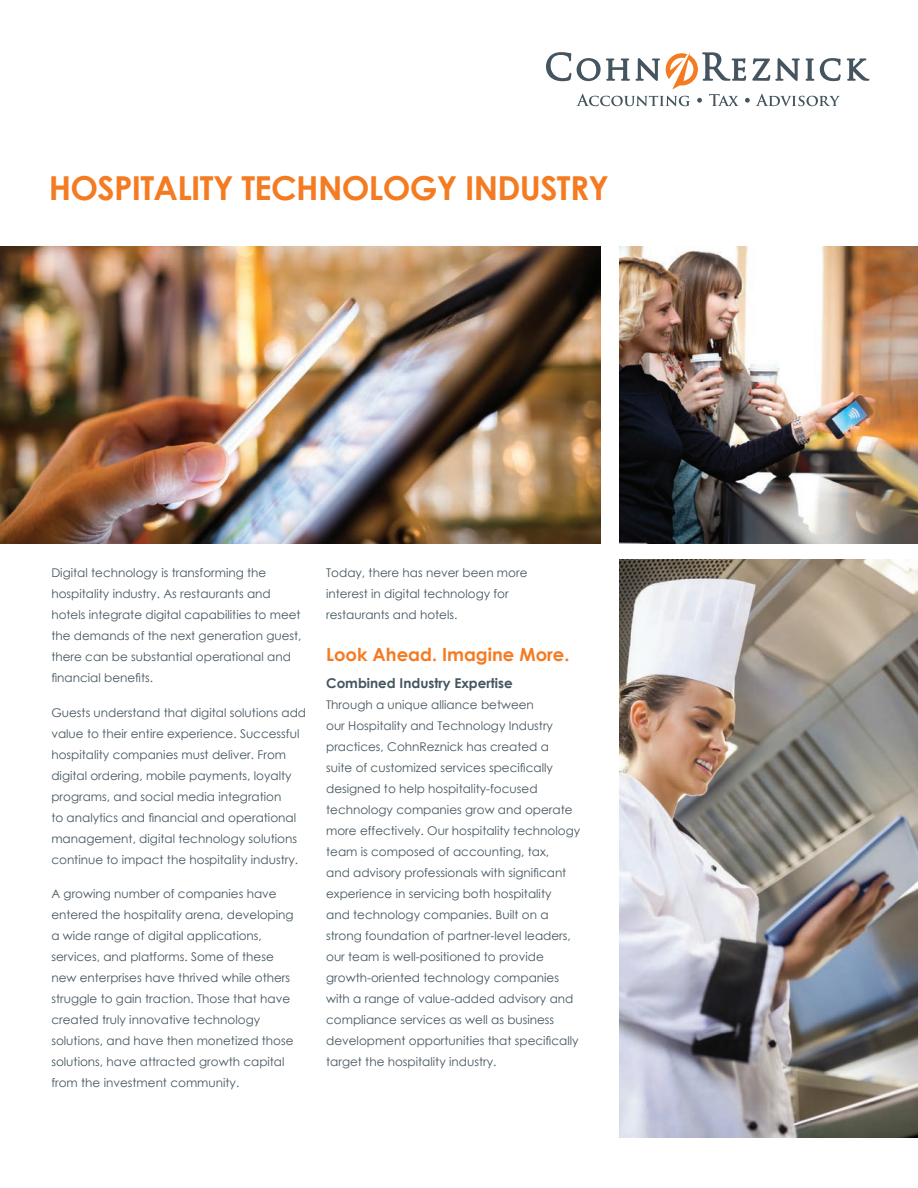
<style>
.page{position:relative;width:918px;height:1188px;background:#fff}
.page>*{position:absolute;margin:0;border:0;box-sizing:border-box;transform-origin:0 0}
.t1{font:700 33px "Century Gothic";letter-spacing:-.02em;color:#f47b21}
.t2{font:700 18px "Century Gothic";color:#f47b21}
.t3{font:700 13.5px "Century Gothic";color:#45555f}
.t4{font:12px/21px "Century Gothic";color:#45555f}
</style>
<div class="page">
<svg style="left:847px;top:58px;width:22px;height:23px"></svg>
<svg style="left:546px;top:52px;width:295px;height:54px"></svg>
<img style="left:0;top:247px;width:600px;height:296px">
<img style="left:620px;top:560px;width:298px;height:577px">
<img style="left:620px;top:247px;width:298px;height:296px">
<h1 class="t1" style="left:49px;top:163px;width:562px">HOSPITALITY TECHNOLOGY INDUSTRY</h1>
<p class="t4" style="left:51px;top:562px;width:252px">Digital technology is transforming the hospitality industry. As restaurants and hotels integrate digital capabilities to meet the demands of the next generation guest, there can be substantial operational and financial benefits.</p>
<p class="t4" style="left:51px;top:702px;width:256px">Guests understand that digital solutions add value to their entire experience. Successful hospitality companies must deliver. From digital ordering, mobile payments, loyalty programs, and social media integration<br>to analytics and financial and operational management, digital technology solutions continue to impact the hospitality industry.</p>
<p class="t4" style="left:51px;top:883px;width:244px">A growing number of companies have entered the hospitality arena, developing a wide range of digital applications, services, and platforms. Some of these new enterprises have thrived while others struggle to gain traction. Those that have created truly innovative technology solutions, and have then monetized those solutions, have attracted growth capital from the investment community.</p>
<p class="t4" style="left:326px;top:562px;width:203px">Today, there has never been more interest in digital technology for restaurants and hotels.</p>
<h2 class="t2" style="left:326px;top:641px;width:245px">Look Ahead. Imagine More.</h2>
<p class="t3" style="left:326px;top:673px;width:188px">Combined Industry Expertise</p>
<p class="t4" style="left:326px;top:694px;width:256px">Through a unique alliance between<br>our Hospitality and Technology Industry practices, CohnReznick has created a<br>suite of customized services specifically designed to help hospitality-focused technology companies grow and operate more effectively. Our hospitality technology team is composed of accounting, tax,<br>and advisory professionals with significant experience in servicing both hospitality<br>and technology companies. Built on a strong foundation of partner-level leaders, our team is well-positioned to provide growth-oriented technology companies with a range of value-added advisory and compliance services as well as business development opportunities that specifically target the hospitality industry.</p>
</div>
